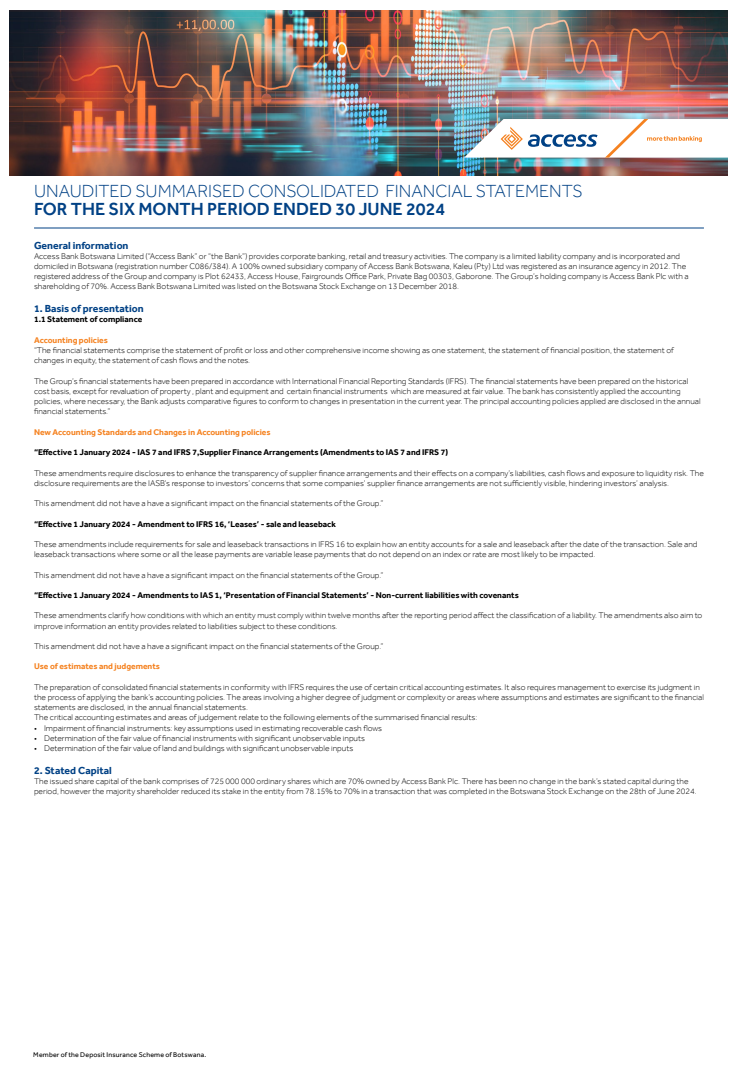
<style>
.page{position:relative;width:738px;height:1078px;background:#fff}
.page>*{position:absolute;margin:0;border:0;box-sizing:border-box;transform-origin:0 0}
.t1{font:300 18px "Effra";color:#004185}
.t2{font:500 18px "Effra";color:#004185}
.t3{font:700 10.5px "Effra";color:#004185}
.t4{font:300 8.5px/10.2px "Effra";color:#000}
.t5{font:700 8.5px "Effra";color:#000}
.t6{font:700 8.5px "Effra";color:#f58220}
.t7{font:7px "Effra";letter-spacing:.02em;color:#000}
</style>
<div class="page">
<img style="left:10px;top:11px;width:716px;height:164px">
<svg style="left:464px;top:119px;width:262px;height:38px"></svg>
<hr style="left:34px;top:228px;width:669px;height:1px;background:#004185">
<h1 class="t1" style="left:34px;top:180px;width:549px">UNAUDITED SUMMARISED CONSOLIDATED FINANCIAL STATEMENTS</h1>
<h1 class="t2" style="left:34px;top:198px;width:412px">FOR THE SIX MONTH PERIOD ENDED 30 JUNE 2024</h1>
<p class="t3" style="left:34px;top:239px;width:96px">General information</p>
<p class="t4" style="left:34px;top:251px;width:655px">Access Bank Botswana Limited (“Access Bank” or “the Bank”) provides corporate banking, retail and treasury activities. The company is a limited liability company and is incorporated and domiciled in Botswana (registration number C086/384). A 100% owned subsidiary company of Access Bank Botswana, Kaleu (Pty) Ltd was registered as an insurance agency in 2012. The registered address of the Group and company is Plot 62433, Access House, Fairgrounds Office Park, Private Bag 00303, Gaborone. The Group’s holding company is Access Bank Plc with a shareholding of 70%. Access Bank Botswana Limited was listed on the Botswana Stock Exchange on 13 December 2018.</p>
<p class="t3" style="left:34px;top:302px;width:111px">1. Basis of presentation</p>
<p class="t5" style="left:34px;top:314px;width:110px">1.1 Statement of compliance</p>
<p class="t6" style="left:34px;top:335px;width:75px">Accounting policies</p>
<p class="t4" style="left:34px;top:345px;width:640px">“The financial statements comprise the statement of profit or loss and other comprehensive income showing as one statement, the statement of financial position, the statement of changes in equity, the statement of cash flows and the notes.</p>
<p class="t4" style="left:34px;top:375px;width:667px">The Group’s financial statements have been prepared in accordance with International Financial Reporting Standards (IFRS). The financial statements have been prepared on the historical cost basis, except for revaluation of property , plant and equipment and certain financial instruments which are measured at fair value. The bank has consistently applied the accounting policies, where necessary, the Bank adjusts comparative figures to conform to changes in presentation in the current year. The principal accounting policies applied are disclosed in the annual financial statements.”</p>
<p class="t6" style="left:34px;top:426px;width:238px">New Accounting Standards and Changes in Accounting policies</p>
<p class="t5" style="left:34px;top:447px;width:415px">“Effective 1 January 2024 - IAS 7 and IFRS 7,Supplier Finance Arrangements (Amendments to IAS 7 and IFRS 7)</p>
<p class="t4" style="left:34px;top:467px;width:671px">These amendments require disclosures to enhance the transparency of supplier finance arrangements and their effects on a company’s liabilities, cash flows and exposure to liquidity risk. The disclosure requirements are the IASB’s response to investors’ concerns that some companies’ supplier finance arrangements are not sufficiently visible, hindering investors’ analysis.</p>
<p class="t4" style="left:34px;top:498px;width:350px">This amendment did not have a have a significant impact on the financial statements of the Group.”</p>
<p class="t5" style="left:34px;top:518px;width:303px">“Effective 1 January 2024 - Amendment to IFRS 16, ‘Leases’ - sale and leaseback</p>
<p class="t4" style="left:34px;top:539px;width:664px">These amendments include requirements for sale and leaseback transactions in IFRS 16 to explain how an entity accounts for a sale and leaseback after the date of the transaction. Sale and leaseback transactions where some or all the lease payments are variable lease payments that do not depend on an index or rate are most likely to be impacted.</p>
<p class="t4" style="left:34px;top:569px;width:350px">This amendment did not have a have a significant impact on the financial statements of the Group.”</p>
<p class="t5" style="left:34px;top:590px;width:486px">“Effective 1 January 2024 - Amendments to IAS 1, ‘Presentation of Financial Statements’ - Non-current liabilities with covenants</p>
<p class="t4" style="left:34px;top:610px;width:669px">These amendments clarify how conditions with which an entity must comply within twelve months after the reporting period affect the classification of a liability. The amendments also aim to improve information an entity provides related to liabilities subject to these conditions.</p>
<p class="t4" style="left:34px;top:641px;width:350px">This amendment did not have a have a significant impact on the financial statements of the Group.”</p>
<p class="t6" style="left:34px;top:661px;width:127px">Use of estimates and judgements</p>
<p class="t4" style="left:34px;top:681px;width:670px">The preparation of consolidated financial statements in conformity with IFRS requires the use of certain critical accounting estimates. It also requires management to exercise its judgment in the process of applying the bank’s accounting policies. The areas involving a higher degree of judgment or complexity or areas where assumptions and estimates are significant to the financial statements are disclosed, in the annual financial statements.<br>The critical accounting estimates and areas of judgement relate to the following elements of the summarised financial results:</p>
<p class="t4" style="left:34px;top:722px;width:349px">• Impairment of financial instruments: key assumptions used in estimating recoverable cash flows</p>
<p class="t4" style="left:34px;top:732px;width:332px">• Determination of the fair value of financial instruments with significant unobservable inputs</p>
<p class="t4" style="left:34px;top:743px;width:320px">• Determination of the fair value of land and buildings with significant unobservable inputs</p>
<p class="t3" style="left:34px;top:764px;width:79px">2. Stated Capital</p>
<p class="t4" style="left:34px;top:776px;width:663px">The issued share capital of the bank comprises of 725 000 000 ordinary shares which are 70% owned by Access Bank Plc. There has been no change in the bank’s stated capital during the period, however the majority shareholder reduced its stake in the entity from 78.15% to 70% in a transaction that was completed in the Botswana Stock Exchange on the 28th of June 2024.</p>
<p class="t7" style="left:33px;top:1049px;width:174px">Member of the Deposit Insurance Scheme of Botswana.</p>
</div>
